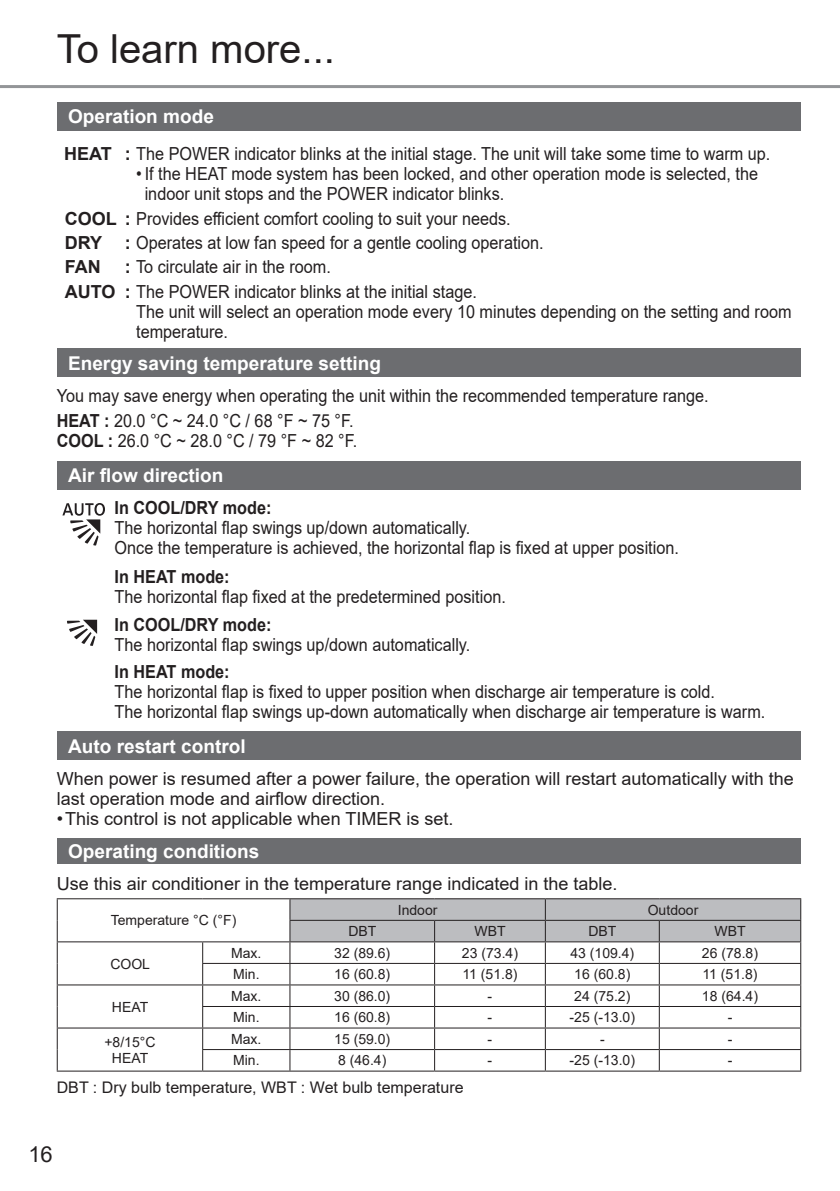
<style>
.page{position:relative;width:840px;height:1191px;background:#fff}
.page>*{position:absolute;margin:0;border:0;box-sizing:border-box;transform-origin:0 0}
.t1{font:40px "Arial";color:#231f20}
.t2{font:22px "Arial";color:#231f20}
.Ope_head{font:700 19px "Arial";color:#fff}
._9pt{font:18px/20px "Arial";color:#231f20;scale:.9 1}
._9pt-2{font:18px/20px "Arial";color:#231f20}
._9pt-3{font:700 18px "Arial";color:#231f20;scale:.9 1}
._9pt-4{font:700 18px "Arial";color:#231f20}
._8pt{font:16px "Arial";color:#231f20}
._7pt{font:14px "Arial";color:#231f20}
.s1{font-weight:700}
</style>
<div class="page">
<hr style="left:0;top:85px;width:839px;height:3px;background:#939598">
<div style="left:57px;top:102px;width:742px;height:28px;background:#6c6d70"></div>
<div style="left:57px;top:349px;width:742px;height:28px;background:#6c6d70"></div>
<div style="left:57px;top:461px;width:742px;height:28px;background:#6c6d70"></div>
<svg style="left:62px;top:503px;width:43px;height:42px"></svg>
<svg style="left:67px;top:620px;width:30px;height:26px"></svg>
<div style="left:57px;top:731px;width:742px;height:29px;background:#6c6d70"></div>
<div style="left:57px;top:838px;width:742px;height:25px;background:#6c6d70"></div>
<svg style="left:58px;top:942px;width:231px;height:128px"></svg>
<hr style="left:57px;top:898px;width:145px;height:1px;background:#231f20">
<hr style="left:202px;top:898px;width:88px;height:1px;background:#231f20">
<hr style="left:57px;top:941px;width:145px;height:1px;background:#231f20">
<hr style="left:57px;top:984px;width:145px;height:1px;background:#231f20">
<hr style="left:57px;top:1027px;width:145px;height:1px;background:#231f20">
<hr style="left:202px;top:1027px;width:88px;height:1px;background:#231f20">
<svg style="left:57px;top:899px;width:1px;height:171px"></svg>
<hr style="left:202px;top:1049px;width:88px;height:1px;background:#231f20">
<hr style="left:57px;top:1070px;width:145px;height:1px;background:#231f20">
<hr style="left:202px;top:1070px;width:88px;height:1px;background:#231f20">
<hr style="left:290px;top:1070px;width:144px;height:1px;background:#231f20">
<hr style="left:434px;top:1070px;width:111px;height:1px;background:#231f20">
<hr style="left:545px;top:1070px;width:114px;height:1px;background:#231f20">
<hr style="left:659px;top:1070px;width:141px;height:1px;background:#231f20">
<hr style="left:202px;top:941px;width:88px;height:1px;background:#231f20">
<hr style="left:202px;top:963px;width:88px;height:1px;background:#231f20">
<hr style="left:202px;top:984px;width:88px;height:1px;background:#231f20">
<hr style="left:202px;top:1006px;width:88px;height:1px;background:#231f20">
<svg style="left:202px;top:942px;width:1px;height:128px"></svg>
<svg style="left:289px;top:898px;width:511px;height:172px"></svg>
<hr style="left:290px;top:984px;width:144px;height:1px;background:#231f20">
<hr style="left:434px;top:984px;width:111px;height:1px;background:#231f20">
<hr style="left:545px;top:984px;width:114px;height:1px;background:#231f20">
<hr style="left:659px;top:984px;width:141px;height:1px;background:#231f20">
<p class="t1" style="left:57px;top:22px;width:279px">To learn more...</p>
<p class="Ope_head" style="left:68px;top:104px;width:147px">Operation mode</p>
<p class="_9pt-4" style="left:64px;top:142px;width:49px">HEAT</p>
<p class="_9pt" style="left:125px;top:144px;width:718px"><span class="s1">:</span> The POWER indicator blinks at the initial stage. The unit will take some time to warm up.</p>
<p class="_9pt" style="left:145px;top:164px;width:682px;text-indent:-9px">• If the HEAT mode system has been locked, and other operation mode is selected, the indoor unit stops and the POWER indicator blinks.</p>
<p class="_9pt" style="left:65px;top:208px;width:496px"><span class="s1">COOL :</span> Provides efficient comfort cooling to suit your needs.</p>
<p class="_9pt-4" style="left:65px;top:231px;width:39px">DRY</p>
<p class="_9pt" style="left:125px;top:232px;width:466px"><span class="s1">:</span> Operates at low fan speed for a gentle cooling operation.</p>
<p class="_9pt-4" style="left:65px;top:255px;width:37px">FAN</p>
<p class="_9pt" style="left:125px;top:257px;width:230px"><span class="s1">:</span> To circulate air in the room.</p>
<p class="_9pt-4" style="left:65px;top:279px;width:52px">AUTO</p>
<p class="_9pt" style="left:125px;top:281px;width:392px"><span class="s1">:</span> The POWER indicator blinks at the initial stage.</p>
<p class="_9pt" style="left:136px;top:301px;width:729px">The unit will select an operation mode every 10 minutes depending on the setting and room temperature.</p>
<p class="Ope_head" style="left:68px;top:350px;width:314px">Energy saving temperature setting</p>
<p class="_9pt" style="left:57px;top:385px;width:725px">You may save energy when operating the unit within the recommended temperature range.</p>
<p class="_9pt" style="left:57px;top:411px;width:335px"><span class="s1">HEAT :</span> 20.0 °C ~ 24.0 °C / 68 °F ~ 75 °F.<br><span class="s1">COOL :</span> 26.0 °C ~ 28.0 °C / 79 °F ~ 82 °F.</p>
<p class="Ope_head" style="left:68px;top:463px;width:157px">Air flow direction</p>
<p class="_9pt-3" style="left:115px;top:495px;width:176px">In COOL/DRY mode:</p>
<p class="_9pt" style="left:115px;top:517px;width:396px">The horizontal flap swings up/down automatically.</p>
<p class="_9pt" style="left:115px;top:537px;width:628px">Once the temperature is achieved, the horizontal flap is fixed at upper position.</p>
<p class="_9pt-3" style="left:115px;top:565px;width:129px">In HEAT mode:</p>
<p class="_9pt" style="left:115px;top:587px;width:436px">The horizontal flap fixed at the predetermined position.</p>
<p class="_9pt-3" style="left:115px;top:612px;width:176px">In COOL/DRY mode:</p>
<p class="_9pt" style="left:115px;top:634px;width:396px">The horizontal flap swings up/down automatically.</p>
<p class="_9pt-3" style="left:115px;top:660px;width:129px">In HEAT mode:</p>
<p class="_9pt" style="left:115px;top:681px;width:724px">The horizontal flap is fixed to upper position when discharge air temperature is cold.<br>The horizontal flap swings up-down automatically when discharge air temperature is warm.</p>
<p class="Ope_head" style="left:68px;top:733px;width:179px">Auto restart control</p>
<p class="_9pt-2" style="left:57px;top:768px;width:738px">When power is resumed after a power failure, the operation will restart automatically with the last operation mode and airflow direction.</p>
<p class="_9pt-2" style="left:57px;top:808px;width:398px">• This control is not applicable when TIMER is set.</p>
<p class="Ope_head" style="left:68px;top:838px;width:193px">Operating conditions</p>
<p class="_9pt-2" style="left:57px;top:874px;width:562px">Use this air conditioner in the temperature range indicated in the table.</p>
<p class="_7pt" style="left:111px;top:911px;width:127px">Temperature °C (°F)</p>
<p class="_7pt" style="left:397px;top:900px;width:41px">Indoor</p>
<p class="_7pt" style="left:647px;top:900px;width:52px">Outdoor</p>
<p class="_7pt" style="left:348px;top:921px;width:29px">DBT</p>
<p class="_7pt" style="left:474px;top:921px;width:33px">WBT</p>
<p class="_7pt" style="left:588px;top:921px;width:29px">DBT</p>
<p class="_7pt" style="left:714px;top:921px;width:33px">WBT</p>
<p class="_7pt" style="left:110px;top:954px;width:41px">COOL</p>
<p class="_7pt" style="left:112px;top:997px;width:38px">HEAT</p>
<p class="_7pt" style="left:231px;top:943px;width:32px">Max.</p>
<p class="_7pt" style="left:334px;top:943px;width:58px">32 (89.6)</p>
<p class="_7pt" style="left:461px;top:943px;width:58px">23 (73.4)</p>
<p class="_7pt" style="left:570px;top:943px;width:65px">43 (109.4)</p>
<p class="_7pt" style="left:701px;top:943px;width:58px">26 (78.8)</p>
<p class="_7pt" style="left:233px;top:964px;width:28px">Min.</p>
<p class="_7pt" style="left:334px;top:964px;width:58px">16 (60.8)</p>
<p class="_7pt" style="left:462px;top:964px;width:56px">11 (51.8)</p>
<p class="_7pt" style="left:574px;top:964px;width:58px">16 (60.8)</p>
<p class="_7pt" style="left:702px;top:964px;width:56px">11 (51.8)</p>
<p class="_7pt" style="left:231px;top:986px;width:32px">Max.</p>
<p class="_7pt" style="left:334px;top:986px;width:58px">30 (86.0)</p>
<p class="_7pt" style="left:487px;top:986px;width:6px">-</p>
<p class="_7pt" style="left:574px;top:986px;width:58px">24 (75.2)</p>
<p class="_7pt" style="left:701px;top:986px;width:58px">18 (64.4)</p>
<p class="_7pt" style="left:233px;top:1007px;width:28px">Min.</p>
<p class="_7pt" style="left:334px;top:1007px;width:58px">16 (60.8)</p>
<p class="_7pt" style="left:487px;top:1007px;width:6px">-</p>
<p class="_7pt" style="left:569px;top:1007px;width:67px">-25 (-13.0)</p>
<p class="_7pt" style="left:727px;top:1007px;width:6px">-</p>
<p class="_7pt" style="left:231px;top:1029px;width:32px">Max.</p>
<p class="_7pt" style="left:334px;top:1029px;width:58px">15 (59.0)</p>
<p class="_7pt" style="left:487px;top:1029px;width:6px">-</p>
<p class="_7pt" style="left:599px;top:1029px;width:6px">-</p>
<p class="_7pt" style="left:727px;top:1029px;width:6px">-</p>
<p class="_7pt" style="left:233px;top:1050px;width:28px">Min.</p>
<p class="_7pt" style="left:338px;top:1050px;width:50px">8 (46.4)</p>
<p class="_7pt" style="left:487px;top:1050px;width:6px">-</p>
<p class="_7pt" style="left:569px;top:1050px;width:67px">-25 (-13.0)</p>
<p class="_7pt" style="left:727px;top:1050px;width:6px">-</p>
<p class="_8pt" style="left:57px;top:1076px;width:408px">DBT : Dry bulb temperature, WBT : Wet bulb temperature</p>
<p class="_7pt" style="left:104px;top:1032px;width:53px">+8/15°C</p>
<p class="_7pt" style="left:112px;top:1048px;width:38px">HEAT</p>
<p class="t2" style="left:28px;top:1138px;width:26px">16</p>
</div>
